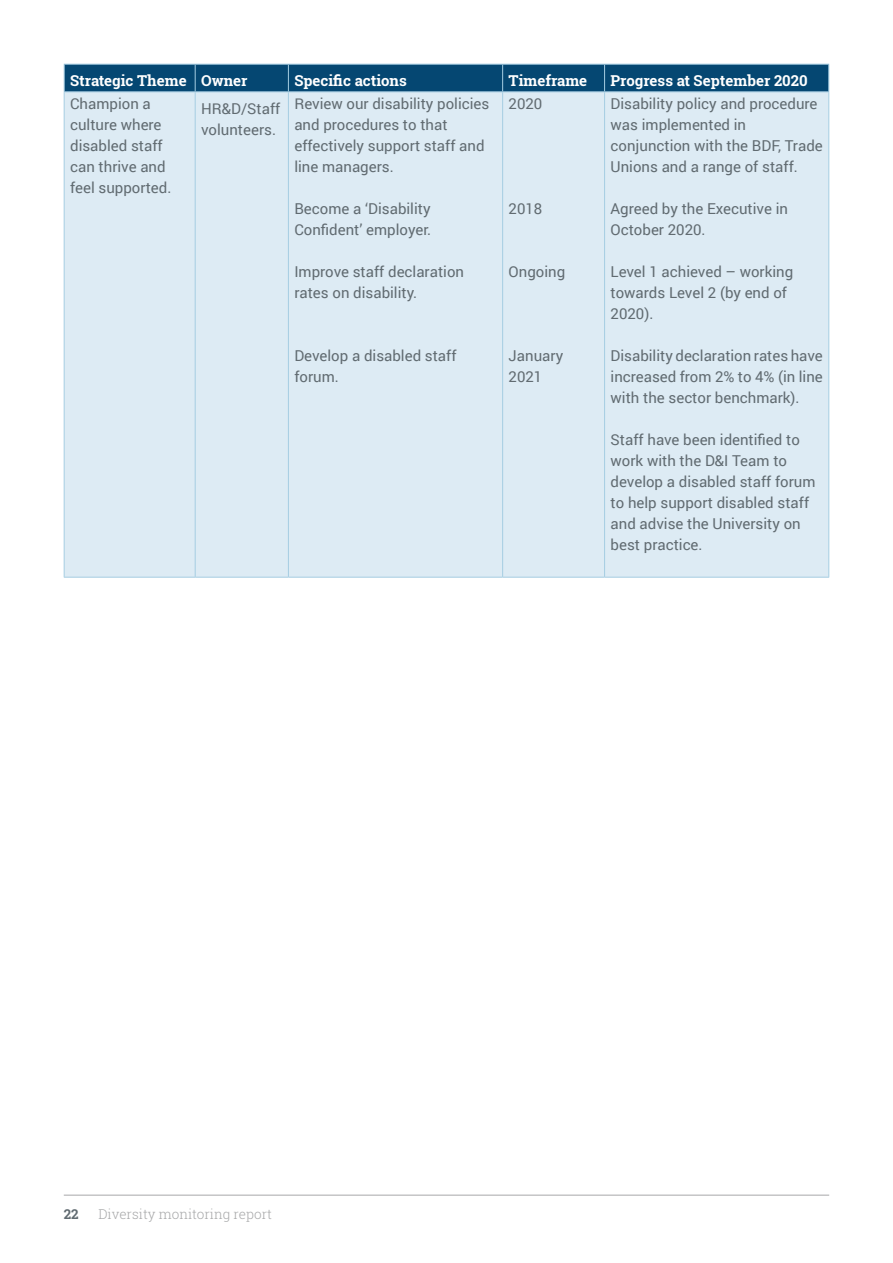
<style>
.page{position:relative;width:893px;height:1263px;background:#fff}
.page>*{position:absolute;margin:0;border:0;box-sizing:border-box;transform-origin:0 0}
.Body_text{font:15px/21px "Roboto";color:#616b71}
.Diversity_Table_head{font:700 15px "Roboto Slab";color:#fff}
.t1{font:300 13.5px "Roboto Slab";color:#a7a8a9}
.t2{font:700 13.5px "Roboto Slab";color:#616b71}
</style>
<div class="page">
<hr style="left:64px;top:1195px;width:765px;height:1px;background:#a7a8a9">
<div style="left:65px;top:92px;width:763px;height:485px;background:#ddebf4"></div>
<hr style="left:64px;top:92px;width:1px;height:485px;background:#a5cde2">
<hr style="left:195px;top:92px;width:1px;height:485px;background:#a5cde2">
<hr style="left:288px;top:92px;width:1px;height:485px;background:#a5cde2">
<hr style="left:502px;top:92px;width:1px;height:485px;background:#a5cde2">
<hr style="left:604px;top:92px;width:1px;height:485px;background:#a5cde2">
<hr style="left:828px;top:92px;width:1px;height:485px;background:#a5cde2">
<hr style="left:64px;top:577px;width:131px;height:1px;background:#a5cde2">
<hr style="left:195px;top:577px;width:93px;height:1px;background:#a5cde2">
<hr style="left:288px;top:577px;width:215px;height:1px;background:#a5cde2">
<hr style="left:503px;top:577px;width:102px;height:1px;background:#a5cde2">
<hr style="left:605px;top:577px;width:224px;height:1px;background:#a5cde2">
<div style="left:64px;top:64px;width:765px;height:27px;background:#054772"></div>
<hr style="left:64px;top:91px;width:131px;height:1px;background:#a5cde2">
<hr style="left:195px;top:91px;width:93px;height:1px;background:#a5cde2">
<hr style="left:288px;top:91px;width:215px;height:1px;background:#a5cde2">
<hr style="left:503px;top:91px;width:102px;height:1px;background:#a5cde2">
<hr style="left:605px;top:91px;width:224px;height:1px;background:#a5cde2">
<p class="Diversity_Table_head" style="left:70px;top:70px;width:118px">Strategic Theme</p>
<p class="Diversity_Table_head" style="left:201px;top:70px;width:48px">Owner</p>
<p class="Diversity_Table_head" style="left:294px;top:70px;width:114px">Specific actions</p>
<p class="Diversity_Table_head" style="left:509px;top:70px;width:80px">Timeframe</p>
<p class="Diversity_Table_head" style="left:611px;top:70px;width:199px">Progress at September 2020</p>
<p class="Body_text" style="left:70px;top:93px;width:103px">Champion a culture where disabled staff can thrive and feel supported.</p>
<p class="Body_text" style="left:201px;top:97px;width:81px">HR&amp;D/Staff volunteers.</p>
<p class="Body_text" style="left:294px;top:93px;width:196px">Review our disability policies and procedures to that effectively support staff and line managers.</p>
<p class="Body_text" style="left:294px;top:198px;width:138px">Become a ‘Disability<br>Confident’ employer.</p>
<p class="Body_text" style="left:294px;top:261px;width:171px">Improve staff declaration rates on disability.</p>
<p class="Body_text" style="left:611px;top:93px;width:214px">Disability policy and procedure was implemented in conjunction with the BDF, Trade<br>Unions and a range of staff.</p>
<p class="Body_text" style="left:611px;top:198px;width:179px">Agreed by the Executive in<br>October 2020.</p>
<p class="Body_text" style="left:611px;top:261px;width:184px">Level 1 achieved – working towards Level 2 (by end of<br>2020).</p>
<p class="Body_text" style="left:611px;top:345px;width:214px;text-align:justify">Disability declaration rates have increased from 2% to 4% (in line with the sector benchmark).</p>
<p class="Body_text" style="left:611px;top:429px;width:207px">Staff have been identified to work with the D&amp;I Team to develop a disabled staff forum to help support disabled staff and advise the University on best practice.</p>
<p class="Body_text" style="left:509px;top:93px;width:35px">2020</p>
<p class="Body_text" style="left:509px;top:198px;width:35px">2018</p>
<p class="Body_text" style="left:509px;top:261px;width:58px">Ongoing</p>
<p class="Body_text" style="left:294px;top:345px;width:164px">Develop a disabled staff forum.</p>
<p class="Body_text" style="left:509px;top:345px;width:56px">January<br>2021</p>
<p class="t2" style="left:64px;top:1204px;width:16px">22</p>
<p class="t1" style="left:98px;top:1204px;width:175px">Diversity monitoring report</p>
</div>
